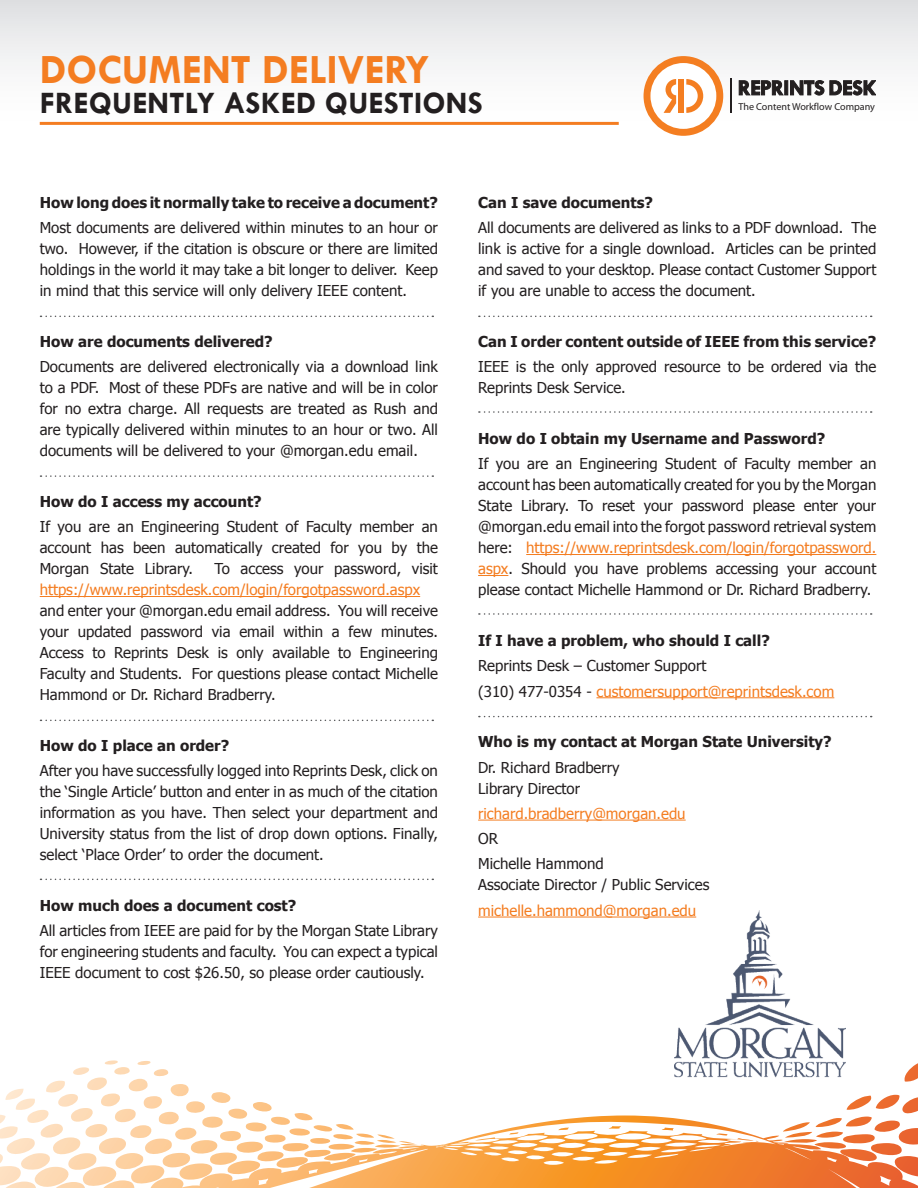
<style>
.page{position:relative;width:918px;height:1188px;background:#fff}
.page>*{position:absolute;margin:0;border:0;box-sizing:border-box;transform-origin:0 0}
.t1{font:700 42px "Tw Cen";color:#f47d21}
.t2{font:700 31.5px "Tw Cen";letter-spacing:.005em;color:#231f20}
.Main_Copy{font:15px/21px "Tahoma";color:#231f20;text-align:justify}
.Main_Copy-2{font:700 15px "Tahoma";color:#231f20}
.Main_Copy-3{font:15px "Tahoma";color:#f47d21}
.t3{font:10.05px "Myriad";color:#231f20}
.s1{color:#f47d21}
.s2{color:#231f20}
</style>
<div class="page">
<div style="left:0;top:0;width:918px;height:134px;background:linear-gradient(to bottom,#e1e2e4,#fff)"></div>
<svg style="left:904px;top:1063px;width:14px;height:19px"></svg>
<svg style="left:846px;top:1095px;width:72px;height:19px"></svg>
<svg style="left:0;top:1060px;width:311px;height:128px"></svg>
<svg style="left:151px;top:1116px;width:767px;height:72px"></svg>
<hr style="left:40px;top:122px;width:579px;height:3px;background:#f47d21">
<hr style="left:40px;top:596px;width:380px;height:1px;background:#f47d21">
<hr style="left:526px;top:554px;width:350px;height:1px;background:#f47d21">
<hr style="left:478px;top:575px;width:30px;height:1px;background:#f47d21">
<hr style="left:596px;top:697px;width:238px;height:1px;background:#f47d21">
<hr style="left:478px;top:820px;width:208px;height:1px;background:#f47d21">
<hr style="left:478px;top:917px;width:218px;height:1px;background:#f47d21">
<svg style="left:41px;top:316px;width:392px;height:1px"></svg>
<svg style="left:479px;top:316px;width:393px;height:1px"></svg>
<svg style="left:479px;top:411px;width:393px;height:2px"></svg>
<svg style="left:479px;top:613px;width:393px;height:2px"></svg>
<svg style="left:479px;top:716px;width:393px;height:1px"></svg>
<svg style="left:41px;top:475px;width:392px;height:2px"></svg>
<svg style="left:41px;top:720px;width:392px;height:1px"></svg>
<svg style="left:41px;top:879px;width:392px;height:1px"></svg>
<img style="left:674px;top:911px;width:171px;height:167px">
<svg style="left:644px;top:56px;width:79px;height:80px"></svg>
<hr style="left:730px;top:79px;width:2px;height:34px;background:#231f20">
<svg style="left:739px;top:80px;width:44px;height:15px"></svg>
<div style="left:785px;top:81px;width:3px;height:14px;background:#231f20;border:1px solid #231f20"></div>
<svg style="left:790px;top:80px;width:34px;height:15px"></svg>
<svg style="left:830px;top:80px;width:46px;height:15px"></svg>
<p class="t1" style="left:40px;top:44px;width:392px">DOCUMENT DELIVERY</p>
<p class="t2" style="left:40px;top:84px;width:445px">FREQUENTLY ASKED QUESTIONS</p>
<p class="t3" style="left:738px;top:102px;width:138px">The Content Workflow Company</p>
<p class="Main_Copy-2" style="left:40px;top:192px;width:400px">How long does it normally take to receive a document?</p>
<p class="Main_Copy" style="left:40px;top:217px;width:400px">Most documents are delivered within minutes to an hour or two. However, if the citation is obscure or there are limited holdings in the world it may take a bit longer to deliver. Keep in mind that this service will only delivery IEEE content.</p>
<p class="Main_Copy-2" style="left:40px;top:331px;width:234px">How are documents delivered?</p>
<p class="Main_Copy" style="left:40px;top:356px;width:400px">Documents are delivered electronically via a download link to a PDF. Most of these PDFs are native and will be in color for no extra charge. All requests are treated as Rush and are typically delivered within minutes to an hour or two. All documents will be delivered to your @morgan.edu email.</p>
<p class="Main_Copy-2" style="left:40px;top:491px;width:224px">How do I access my account?</p>
<p class="Main_Copy" style="left:40px;top:516px;width:400px">If you are an Engineering Student of Faculty member an account has been automatically created for you by the Morgan State Library.</p>
<p class="Main_Copy" style="left:40px;top:558px;width:400px;text-align:left;text-indent:175px">To access your password, visit <span class="s1">https://www.reprintsdesk.com/login/forgotpassword.aspx </span>and enter your @morgan.edu email address. You will receive your updated password via email within a few minutes.<br>Access to Reprints Desk is only available to Engineering Faculty and Students. For questions please contact Michelle Hammond or Dr. Richard Bradberry.</p>
<p class="Main_Copy-2" style="left:40px;top:735px;width:191px">How do I place an order?</p>
<p class="Main_Copy" style="left:40px;top:760px;width:400px">After you have successfully logged into Reprints Desk, click on the ‘Single Article’ button and enter in as much of the citation information as you have. Then select your department and University status from the list of drop down options. Finally, select ‘Place Order’ to order the document.</p>
<p class="Main_Copy-2" style="left:40px;top:895px;width:258px">How much does a document cost?</p>
<p class="Main_Copy" style="left:40px;top:920px;width:400px">All articles from IEEE are paid for by the Morgan State Library for engineering students and faculty. You can expect a typical IEEE document to cost $26.50, so please order cautiously.</p>
<p class="Main_Copy-2" style="left:478px;top:192px;width:176px">Can I save documents?</p>
<p class="Main_Copy" style="left:478px;top:217px;width:400px">All documents are delivered as links to a PDF download. The link is active for a single download. Articles can be printed and saved to your desktop. Please contact Customer Support if you are unable to access the document.</p>
<p class="Main_Copy-2" style="left:478px;top:331px;width:400px">Can I order content outside of IEEE from this service?</p>
<p class="Main_Copy" style="left:478px;top:356px;width:400px">IEEE is the only approved resource to be ordered via the<br>Reprints Desk Service.</p>
<p class="Main_Copy-2" style="left:478px;top:428px;width:349px">How do I obtain my Username and Password?</p>
<p class="Main_Copy" style="left:478px;top:453px;width:400px">If you are an Engineering Student of Faculty member an account has been automatically created for you by the Morgan State Library. To reset your password please enter your @morgan.edu email into the forgot password retrieval system here: <span class="s1">https://www.reprintsdesk.com/login/forgotpassword. aspx</span>. Should you have problems accessing your account please contact Michelle Hammond or Dr. Richard Bradberry.</p>
<p class="Main_Copy-2" style="left:478px;top:630px;width:293px">If I have a problem, who should I call?</p>
<p class="Main_Copy" style="left:478px;top:655px;width:230px">Reprints Desk – Customer Support</p>
<p class="Main_Copy-3" style="left:478px;top:681px;width:358px"><span class="s2">(310) 477-0354 -</span> customersupport@reprintsdesk.com</p>
<p class="Main_Copy-2" style="left:478px;top:731px;width:355px">Who is my contact at Morgan State University?</p>
<p class="Main_Copy" style="left:478px;top:756px;width:143px">Dr. Richard Bradberry<br>Library Director</p>
<p class="Main_Copy-3" style="left:478px;top:803px;width:209px">richard.bradberry@morgan.edu</p>
<p class="Main_Copy" style="left:478px;top:828px;width:21px">OR</p>
<p class="Main_Copy" style="left:478px;top:853px;width:233px">Michelle Hammond<br>Associate Director / Public Services</p>
<p class="Main_Copy-3" style="left:478px;top:900px;width:220px">michelle.hammond@morgan.edu</p>
</div>
